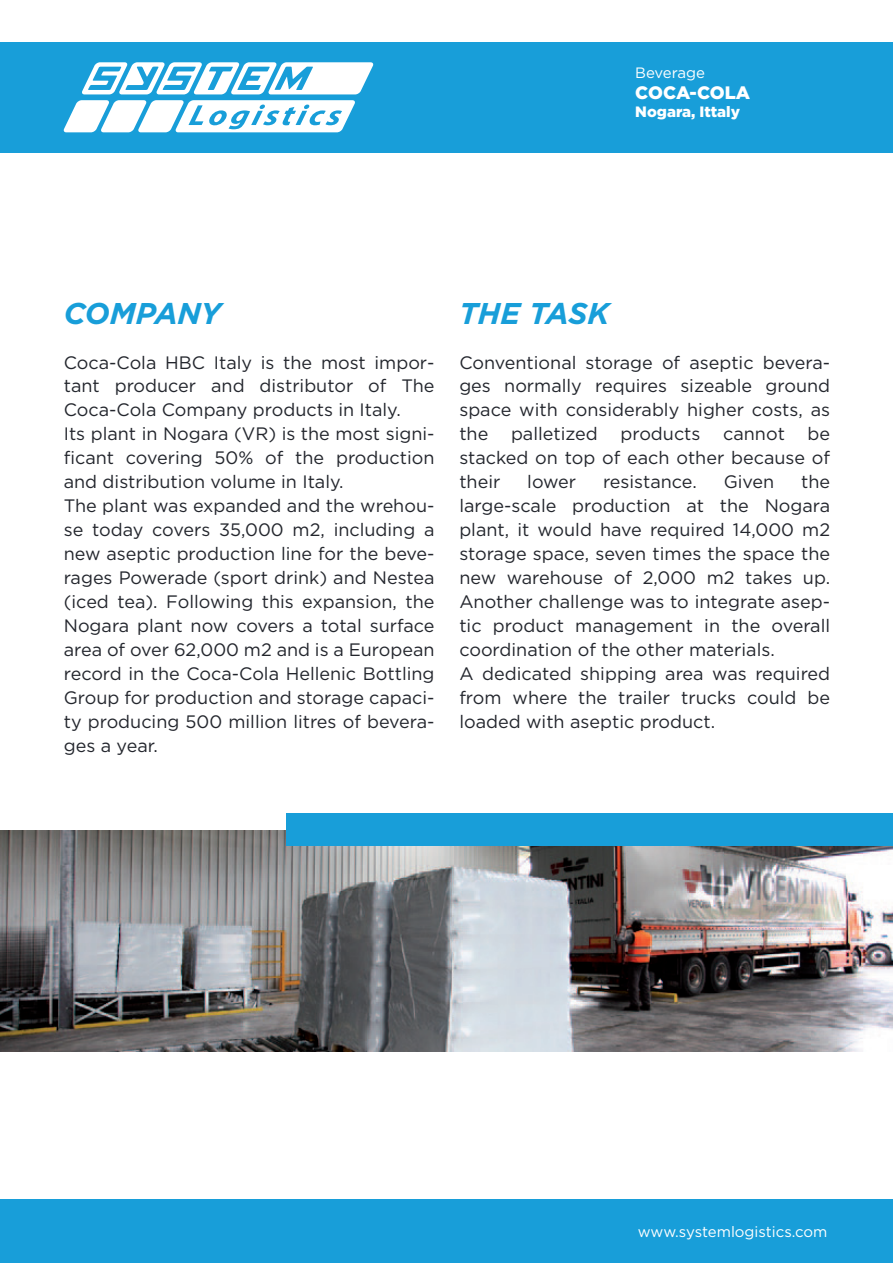
<style>
.page{position:relative;width:893px;height:1263px;background:#fff}
.page>*{position:absolute;margin:0;border:0;box-sizing:border-box;transform-origin:0 0}
.t1{font:italic 700 30px "Gotham";color:#189ed9}
.t2{font:18px/24px "Gotham";color:#23262d}
.t3{font:900 18px "Gotham";letter-spacing:-.005em;color:#fff}
.t4{font:15px "Gotham";color:#fff}
.t5{font:900 15px "Gotham";color:#fff}
</style>
<div class="page">
<img style="left:0;top:830px;width:893px;height:222px">
<div style="left:287px;top:814px;width:606px;height:32px;background:#189ed9"></div>
<div style="left:0;top:42px;width:893px;height:110px;background:#189ed9"></div>
<div style="left:0;top:1199px;width:893px;height:64px;background:#189ed9"></div>
<svg style="left:63px;top:100px;width:292px;height:32px"></svg>
<svg style="left:82px;top:62px;width:292px;height:32px"></svg>
<p class="t4" style="left:635px;top:63px;width:71px">Beverage</p>
<p class="t3" style="left:635px;top:81px;width:116px">COCA-COLA</p>
<p class="t5" style="left:635px;top:102px;width:106px">Nogara, Ittaly</p>
<h1 class="t1" style="left:64px;top:293px;width:158px">COMPANY</h1>
<p class="t2" style="left:64px;top:350px;width:372px">Coca-Cola HBC Italy is the most impor&shy;tant producer and distributor of The Coca-Cola Company products in Italy.<br>Its plant in Nogara (VR) is the most signi&shy;ficant covering 50% of the production and distribution volume in Italy.<br>The plant was expanded and the wrehou&shy;se today covers 35,000 m2, including a new aseptic production line for the beve&shy;rages Powerade (sport drink) and Nestea (iced tea). Following this expansion, the Nogara plant now covers a total surface area of over 62,000 m2 and is a European record in the Coca-Cola Hellenic Bottling Group for production and storage capaci&shy;ty producing 500 million litres of bevera&shy;ges a year.</p>
<h1 class="t1" style="left:459px;top:293px;width:151px">THE TASK</h1>
<p class="t2" style="left:459px;top:350px;width:372px;text-align:justify">Conventional storage of aseptic bevera&shy;ges normally requires sizeable ground space with considerably higher costs, as the</p>
<p class="t2" style="left:459px;top:422px;width:372px;text-align:justify;text-indent:348px">be stacked on top of each other because of their</p>
<p class="t2" style="left:511px;top:422px;width:88px">palletized</p>
<p class="t2" style="left:620px;top:422px;width:82px">products</p>
<p class="t2" style="left:723px;top:422px;width:63px">cannot</p>
<p class="t2" style="left:459px;top:470px;width:372px;text-indent:342px">the large-scale production at the Nogara plant, it would have required 14,000 m2 storage space, seven times the space the new warehouse of 2,000 m2 takes up.<br>Another challenge was to integrate asep&shy;tic product management in the overall coordination of the other materials.<br>A dedicated shipping area was required from where the trailer trucks could be loaded with aseptic product.</p>
<p class="t2" style="left:527px;top:470px;width:50px">lower</p>
<p class="t2" style="left:603px;top:470px;width:95px">resistance.</p>
<p class="t2" style="left:724px;top:470px;width:52px">Given</p>
<p class="t4" style="left:638px;top:1222px;width:191px">www.systemlogistics.com</p>
</div>
